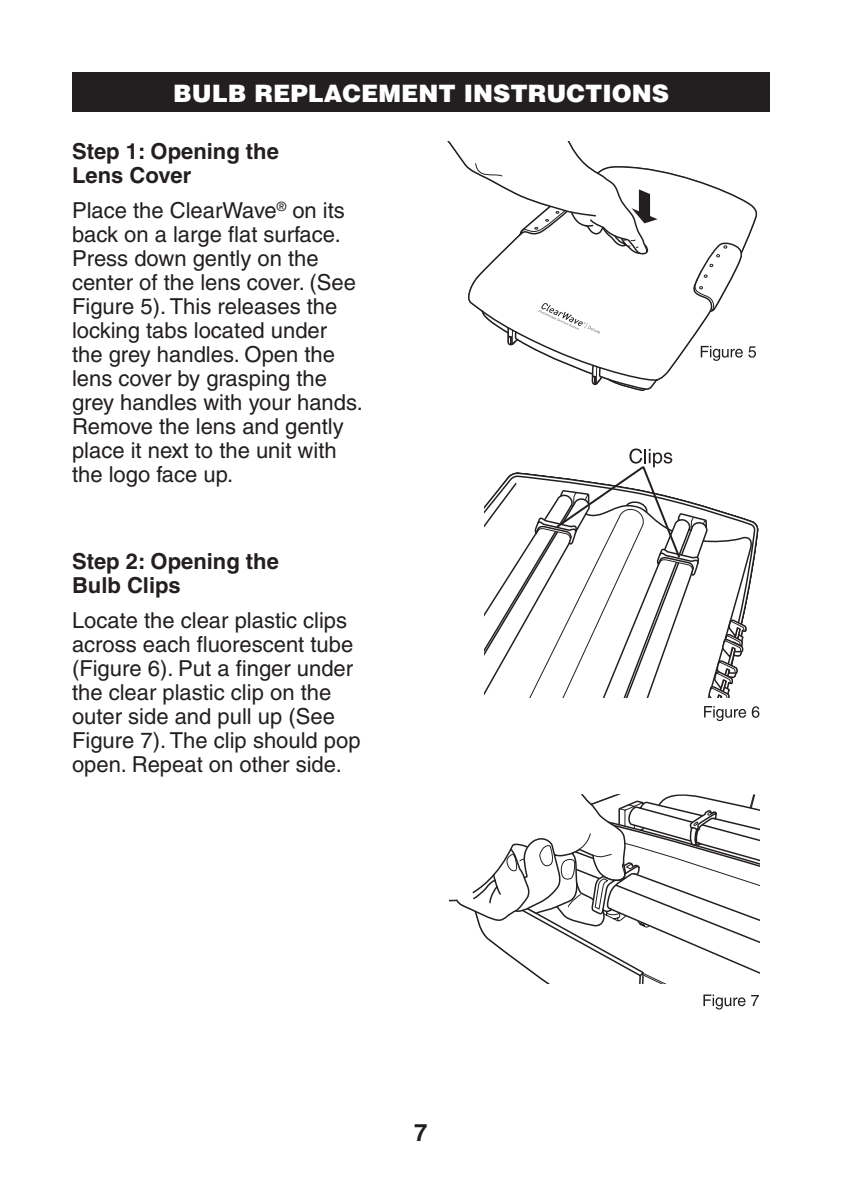
<style>
.page{position:relative;width:842px;height:1191px;background:#fff}
.page>*{position:absolute;margin:0;border:0;box-sizing:border-box;transform-origin:0 0}
.t1{font:900 24px "Helvetica";color:#fff}
.t2{font:700 24px "Helvetica";color:#231f20}
.t3{font:22px/24px "Helvetica";color:#231f20}
.t4{font:700 22px/24px "Helvetica";color:#231f20}
</style>
<div class="page">
<div style="left:72px;top:72px;width:698px;height:40px;background:#231f20"></div>
<svg style="left:468px;top:170px;width:290px;height:210px"></svg>
<svg style="left:692px;top:240px;width:51px;height:73px"></svg>
<svg style="left:448px;top:142px;width:209px;height:115px"></svg>
<svg style="left:701px;top:346px;width:55px;height:15px"></svg>
<svg style="left:704px;top:706px;width:42px;height:15px"></svg>
<svg style="left:752px;top:706px;width:7px;height:12px"></svg>
<svg style="left:485px;top:448px;width:268px;height:250px"></svg>
<svg style="left:450px;top:794px;width:310px;height:189px"></svg>
<svg style="left:703px;top:994px;width:42px;height:15px"></svg>
<svg style="left:751px;top:995px;width:8px;height:11px"></svg>
<svg style="left:480px;top:303px;width:179px;height:88px"></svg>
<p class="t1" style="left:173px;top:84px;width:497px">BULB REPLACEMENT INSTRUCTIONS</p>
<p class="t4" style="left:72px;top:141px;width:208px">Step 1: Opening the<br>Lens Cover</p>
<p class="t3" style="left:72px;top:200px;width:292px">Place the ClearWave<sup>®</sup> on its back on a large flat surface.<br>Press down gently on the center of the lens cover. (See<br>Figure 5). This releases the locking tabs located under the grey handles. Open the lens cover by grasping the grey handles with your hands.<br>Remove the lens and gently place it next to the unit with the logo face up.</p>
<p class="t4" style="left:72px;top:551px;width:208px">Step 2: Opening the<br>Bulb Clips</p>
<p class="t3" style="left:72px;top:610px;width:290px">Locate the clear plastic clips across each fluorescent tube (Figure 6). Put a finger under the clear plastic clip on the outer side and pull up (See<br>Figure 7). The clip should pop open. Repeat on other side.</p>
<p class="t2" style="left:414px;top:1124px;width:15px">7</p>
</div>
